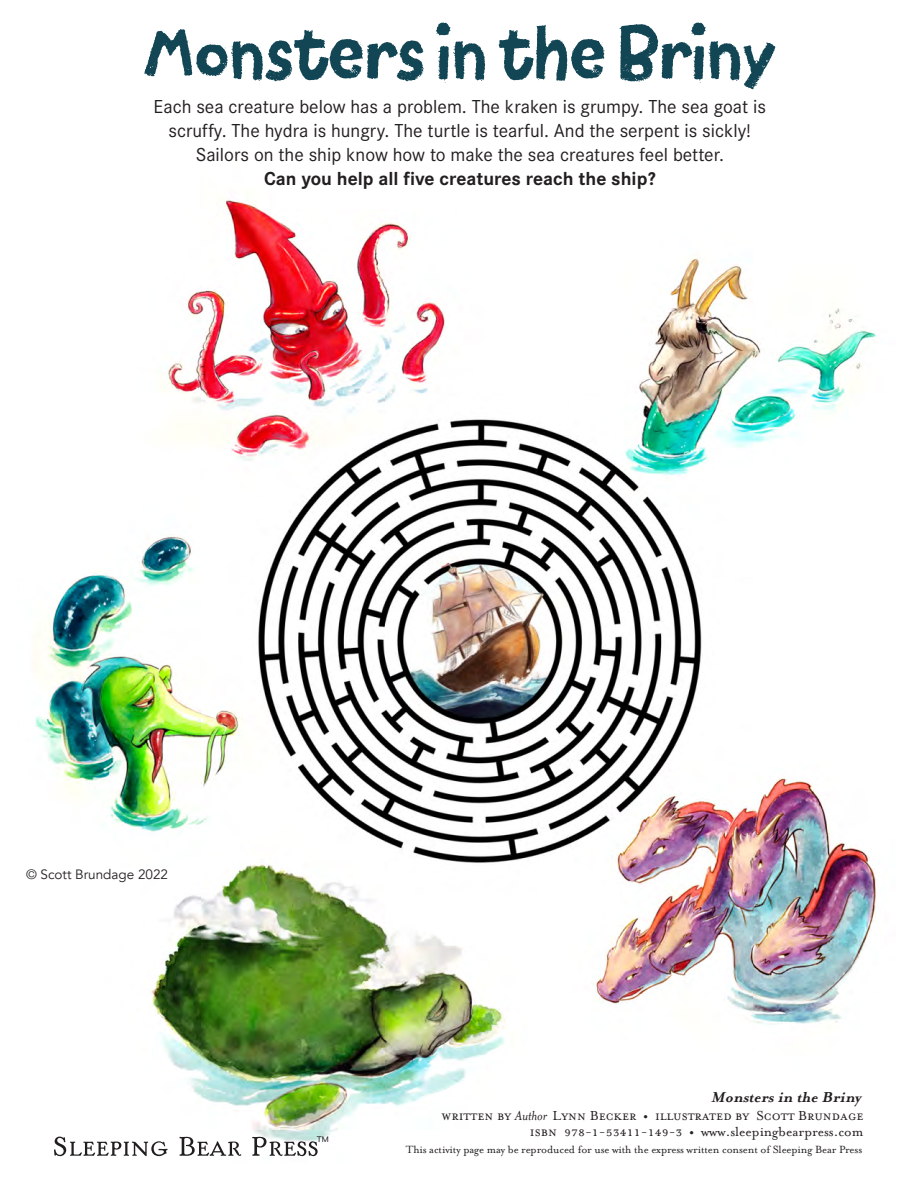
<style>
.page{position:relative;width:918px;height:1188px;background:#fff}
.page>*{position:absolute;margin:0;border:0;box-sizing:border-box;transform-origin:0 0}
.t1{font:74.25px "Canvas Text Sans";letter-spacing:-.045em;color:#134655}
.t2{font:19.5px/24px "Corporate S Pro";color:#231f20;text-align:center}
.t3{font:700 19.5px "Corporate S Pro";color:#231f20}
.t4{font:italic 700 16.5px "Mrs Eaves";color:#231f20}
.t5{font:15px "Mrs Eaves Small Caps";color:#231f20}
.t6{font:15px "Mrs Eaves Roman";color:#231f20}
.t7{font:13.5px "Avenir";color:#231f20}
.t8{font:12px "Mrs Eaves Roman";letter-spacing:-.01em;color:#231f20}
.t9{font:9.45px "Mr Eaves Mod OT";color:#211e1e}
.s1{font-family:"Mrs Eaves";font-style:italic}
.s2{font-family:"Helvetica";font-weight:300;font-size:9px}
.s3{font-family:"Mrs Eaves Small Caps"}
</style>
<div class="page">
<img style="left:34px;top:192px;width:843px;height:965px">
<svg style="left:54px;top:1137px;width:114px;height:19px"></svg>
<svg style="left:180px;top:1137px;width:61px;height:19px"></svg>
<svg style="left:252px;top:1137px;width:66px;height:19px"></svg>
<h1 class="t1" style="left:143px;top:10px;width:635px">Monsters in the Briny</h1>
<p class="t2" style="left:154px;top:94px;width:614px">Each sea creature below has a problem. The kraken is grumpy. The sea goat is scruffy. The hydra is hungry. The turtle is tearful. And the serpent is sickly!<br>Sailors on the ship know how to make the sea creatures feel better.</p>
<p class="t3" style="left:264px;top:164px;width:393px">Can you help all five creatures reach the ship?</p>
<p class="t7" style="left:26px;top:866px;width:144px">© Scott Brundage 2022</p>
<p class="t4" style="left:711px;top:1088px;width:152px">Monstersin theBriny</p>
<p class="t5" style="left:442px;top:1108px;width:423px">written by <span class="s1">Author</span> Lynn Becker <span class="s2">•</span> illustrated by Scott Brundage</p>
<p class="t8" style="left:406px;top:1143px;width:458px">This activity page may be reproduced for use with the express written consent of Sleeping Bear Press</p>
<p class="t9" style="left:317px;top:1134px;width:14px">TM</p>
<p class="t6" style="left:530px;top:1124px;width:335px"><span class="s3">isbn 978-1-53411-149-3</span> <span class="s2">•</span> www.sleepingbearpress.com</p>
</div>
